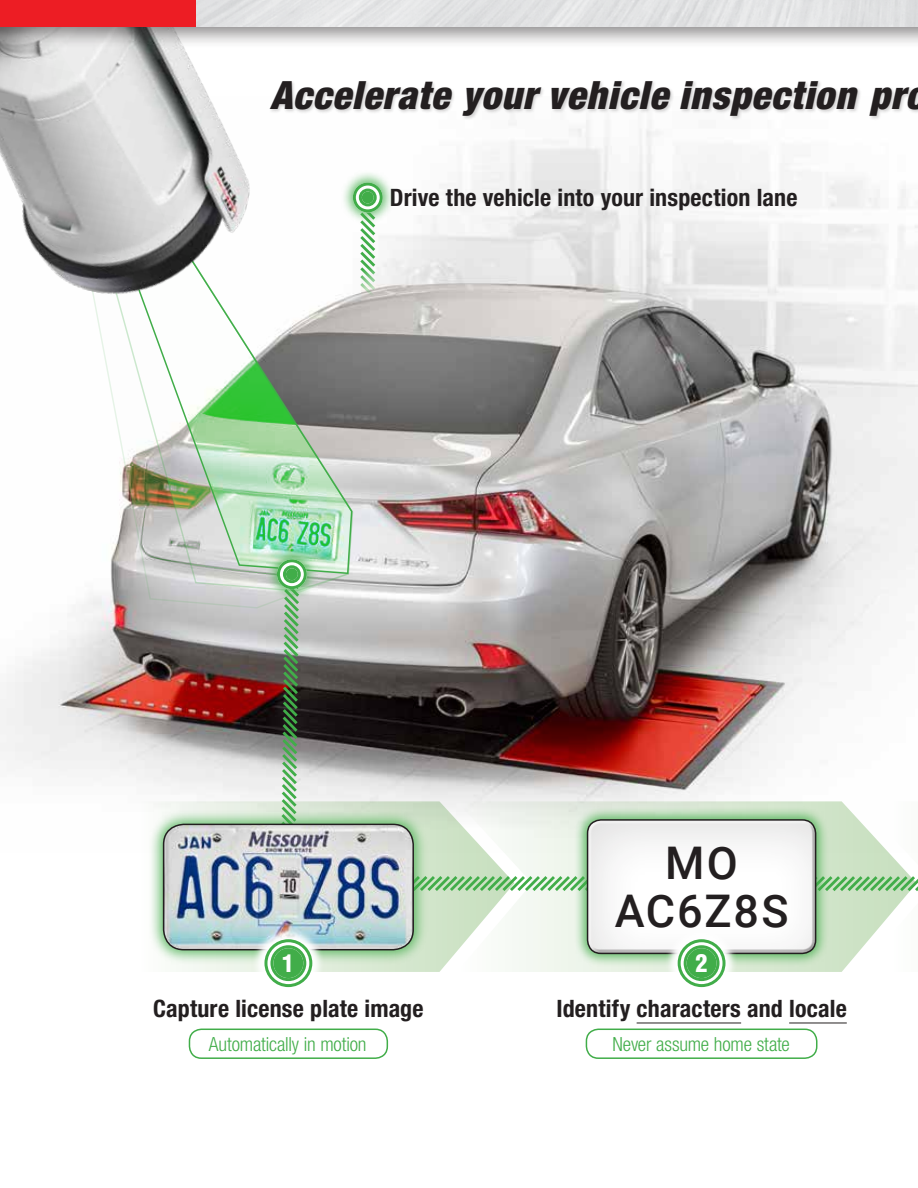
<style>
.page{position:relative;width:918px;height:1188px;background:#fff}
.page>*{position:absolute;margin:0;border:0;box-sizing:border-box;transform-origin:0 0}
.t1{font:500 45px/48px "Roboto";letter-spacing:.045em;color:#231f20;text-align:center}
.t2{font:italic 900 condensed 39px "Helvetica Neue LT Std";letter-spacing:.025em;color:#231f20}
.t3{font:700 condensed 24px "Helvetica Neue LT Std";letter-spacing:.01em;color:#231f20}
.t4{font:900 condensed 24px "Helvetica";color:#fff}
.t5{font:300 condensed 19.5px "Helvetica Neue LT Std";letter-spacing:-.01em;color:#41ad49}
</style>
<div class="page">
<img style="left:0;top:120px;width:918px;height:678px">
<svg style="left:154px;top:801px;width:303px;height:171px"></svg>
<svg style="left:457px;top:894px;width:450px;height:78px"></svg>
<svg style="left:278px;top:571px;width:640px;height:323px"></svg>
<svg style="left:357px;top:225px;width:21px;height:76px"></svg>
<svg style="left:41px;top:592px;width:313px;height:17px"></svg>
<svg style="left:41px;top:120px;width:313px;height:472px"></svg>
<svg style="left:41px;top:120px;width:312px;height:455px"></svg>
<div style="left:269px;top:79px;width:649px;height:41px;background:#231f20;opacity:.2"></div>
<div style="left:189px;top:1029px;width:199px;height:30px;border:2px solid #41ad49;border-radius:12px"></div>
<hr style="left:637px;top:1023px;width:104px;height:1px;background:#231f20">
<hr style="left:789px;top:1023px;width:58px;height:1px;background:#231f20">
<div style="left:586px;top:1029px;width:231px;height:30px;border:2px solid #41ad49;border-radius:12px"></div>
<div style="left:574px;top:806px;width:255px;height:161px;background:#41ad49;opacity:.75"></div>
<div style="left:580px;top:818px;width:261px;height:137px;background:#231f20;opacity:.15"></div>
<svg style="left:583px;top:818px;width:231px;height:135px"></svg>
<div style="left:587px;top:819px;width:234px;height:136px;background:#231f20;opacity:.5"></div>
<div style="left:587px;top:819px;width:229px;height:135px;border:2px solid #231f20;border-radius:14px"></div>
<div style="left:148px;top:809px;width:281px;height:156px;background:#41ad49;opacity:.75"></div>
<img style="left:164px;top:824px;width:249px;height:126px">
<div style="left:163px;top:824px;width:251px;height:126px;border:2px solid #231f20;border-radius:20px"></div>
<div style="left:265px;top:547px;width:55px;height:55px;background:#41ad49;opacity:.75"></div>
<div style="left:281px;top:564px;width:21px;height:21px;background:#41ad49;border-radius:50%"></div>
<div style="left:277px;top:559px;width:30px;height:30px;border:9px solid #fff;border-radius:50%"></div>
<div style="left:277px;top:559px;width:30px;height:30px;border:3px solid #41ad49;border-radius:50%"></div>
<div style="left:283px;top:565px;width:18px;height:18px;border:3px solid #41ad49;border-radius:50%"></div>
<div style="left:340px;top:170px;width:56px;height:55px;background:#41ad49;opacity:.75"></div>
<div style="left:357px;top:187px;width:21px;height:21px;background:#41ad49;border-radius:50%"></div>
<div style="left:353px;top:183px;width:30px;height:29px;border:9px solid #fff;border-radius:50%"></div>
<div style="left:353px;top:183px;width:30px;height:29px;border:3px solid #41ad49;border-radius:50%"></div>
<div style="left:359px;top:189px;width:18px;height:17px;border:3px solid #41ad49;border-radius:50%"></div>
<svg style="left:251px;top:926px;width:74px;height:62px"></svg>
<div style="left:269px;top:944px;width:39px;height:39px;background:#41ad49;border-radius:50%"></div>
<div style="left:264px;top:939px;width:48px;height:48px;border:9px solid #fff;border-radius:50%"></div>
<div style="left:264px;top:939px;width:48px;height:48px;border:3px solid #41ad49;border-radius:50%"></div>
<div style="left:270px;top:945px;width:36px;height:36px;border:3px solid #41ad49;border-radius:50%"></div>
<div style="left:665px;top:926px;width:74px;height:74px;background:#fff"></div>
<div style="left:682px;top:944px;width:39px;height:39px;background:#41ad49;border-radius:50%"></div>
<div style="left:678px;top:939px;width:48px;height:48px;border:9px solid #fff;border-radius:50%"></div>
<div style="left:678px;top:939px;width:48px;height:48px;border:3px solid #41ad49;border-radius:50%"></div>
<div style="left:684px;top:945px;width:36px;height:36px;border:3px solid #41ad49;border-radius:50%"></div>
<img style="left:0;top:49px;width:326px;height:320px">
<div style="left:0;top:0;width:918px;height:49px;background:#231f20;opacity:.5"></div>
<img style="left:196px;top:0;width:722px;height:27px">
<div style="left:0;top:0;width:196px;height:27px;background:#ed1d24"></div>
<h2 class="t2" style="left:270px;top:71px;width:656px">Accelerate your vehicle inspection pro</h2>
<p class="t3" style="left:390px;top:183px;width:409px">Drive the vehicle into your inspection lane</p>
<h1 class="t1" style="left:615px;top:837px;width:175px">MO<br>AC6Z8S</h1>
<p class="t4" style="left:282px;top:948px;width:13px">1</p>
<p class="t4" style="left:695px;top:948px;width:13px">2</p>
<p class="t3" style="left:153px;top:994px;width:272px">Capture license plate image</p>
<p class="t5" style="left:209px;top:1033px;width:159px">Automatically in motion</p>
<p class="t3" style="left:556px;top:994px;width:292px">Identify characters and locale</p>
<p class="t5" style="left:612px;top:1033px;width:179px">Never assume home state</p>
</div>
